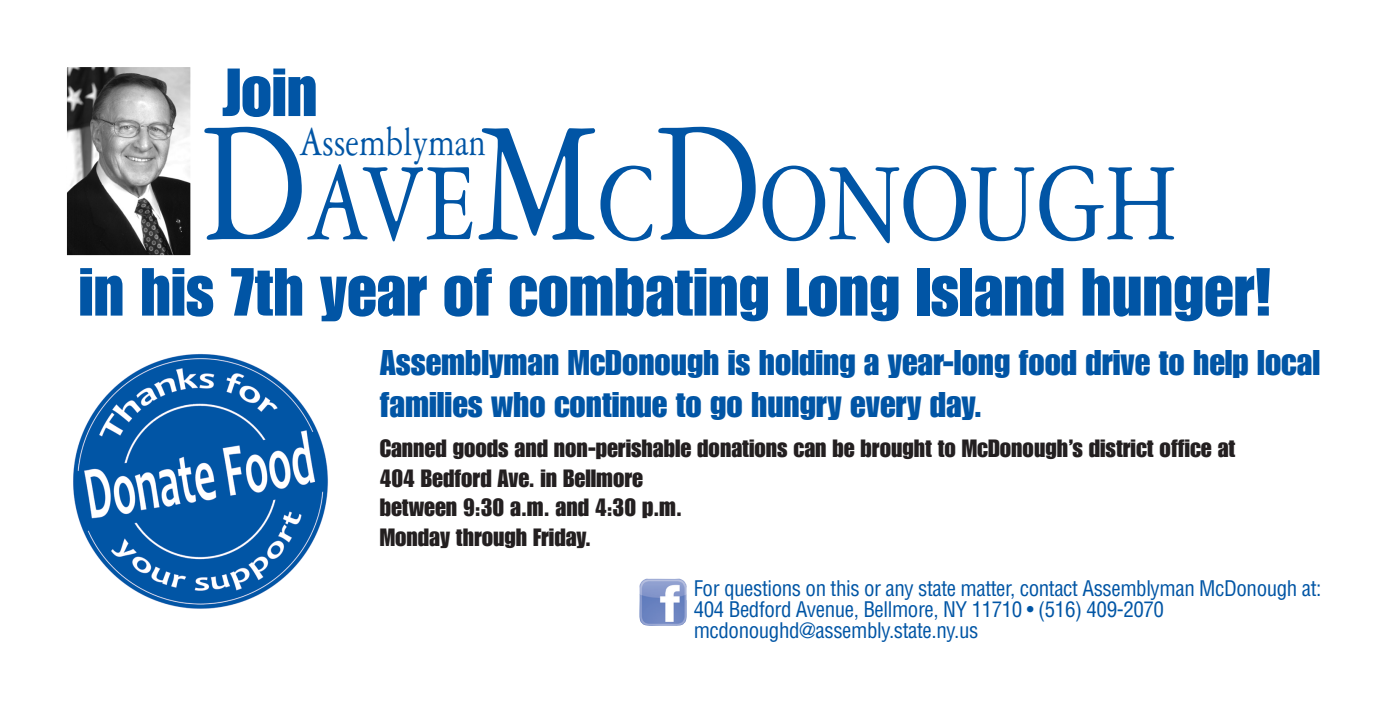
<style>
.page{position:relative;width:1386px;height:709px;background:#fff}
.page>*{position:absolute;margin:0;border:0;box-sizing:border-box;transform-origin:0 0}
.t1{font:117.42px "Garamond Three";color:#0155a5;scale:.8 1}
.t2{font:66.5px "Impact";color:#0155a5}
.t3{font:43.23px "Garamond Three";color:#0155a5;scale:.8 1}
.t4{font:35px/42px "Impact";color:#0155a5}
.t5{font:24.5px/29.4px "Impact";color:#231f20}
.t6{font:condensed 21px "Helvetica";letter-spacing:-.02em;color:#0155a5}
.s1{font-size:181.65px}
</style>
<div class="page">
<img style="left:68px;top:68px;width:121px;height:186px">
<div style="left:63px;top:63px;width:131px;height:196px;border:4px solid #fff"></div>
<img style="left:639px;top:578px;width:48px;height:48px">
<img style="left:73px;top:354px;width:255px;height:255px">
<p class="t2" style="left:221px;top:54px;width:98px">Join</p>
<p class="t3" style="left:300px;top:119px;width:234px">Assemblyman</p>
<p class="t1" style="left:201px;top:140px;width:1222px"><span class="s1">D</span>AVE<span class="s1">M</span>C<span class="s1">D</span>ONOUGH</p>
<p class="t2" style="left:79px;top:253px;width:1195px">in his 7th year of combating Long Island hunger!</p>
<p class="t4" style="left:380px;top:341px;width:942px">Assemblyman McDonough is holding a year-long food drive to help local families who continue to go hungry every day.</p>
<p class="t5" style="left:380px;top:434px;width:857px">Canned goods and non-perishable donations can be brought to McDonough’s district office at<br>404 Bedford Ave. in Bellmore</p>
<p class="t5" style="left:380px;top:492px;width:304px">between 9:30 a.m. and 4:30 p.m.</p>
<p class="t5" style="left:380px;top:522px;width:213px">Monday through Friday.</p>
<p class="t6" style="left:694px;top:575px;width:629px">For questions on this or any state matter, contact Assemblyman McDonough at:</p>
<p class="t6" style="left:694px;top:596px;width:472px">404 Bedford Avenue, Bellmore, NY 11710 • (516) 409-2070</p>
<p class="t6" style="left:694px;top:617px;width:286px">mcdonoughd@assembly.state.ny.us</p>
</div>
